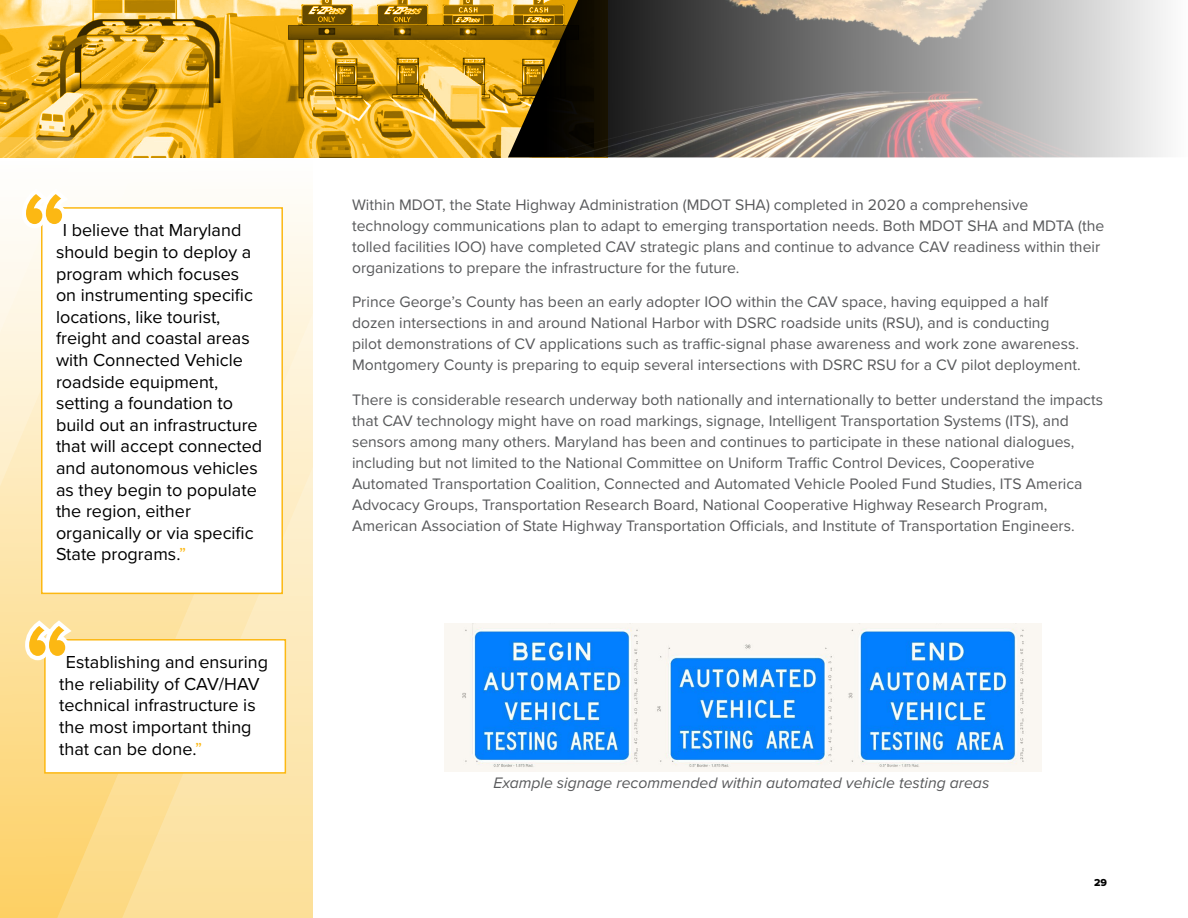
<style>
.page{position:relative;width:1188px;height:918px;background:#fff}
.page>*{position:absolute;margin:0;border:0;box-sizing:border-box;transform-origin:0 0}
.t1{font:700 104.55px "Proxima Nova";color:#a30c33;scale:.93 1}
.t2{font:18px/21.6px "Proxima Nova";color:#000}
.t3{font:15.75px/21px "Proxima Nova";color:#58595b}
.t4{font:italic 15.75px "Proxima Nova";color:#58595b}
.t5{font:10.5px "Proxima Nova Extrabld";color:#000}
.s1{color:#fcb813}
</style>
<div class="page">
<img style="left:0;top:0;width:508px;height:157px">
<img style="left:508px;top:0;width:658px;height:157px">
<svg style="left:132px;top:203px;width:572px;height:715px"></svg>
<svg style="left:0;top:137px;width:83px;height:21px;background:#f1bf45"></svg>
<svg style="left:0;top:204px;width:132px;height:714px;background:#fde19f"></svg>
<div style="left:42px;top:208px;width:240px;height:385px;background:#fff"></div>
<div style="left:41px;top:207px;width:242px;height:387px;border:2px solid #fcb813"></div>
<svg style="left:18px;top:204px;width:58px;height:29px"></svg>
<div style="left:45px;top:640px;width:240px;height:133px;background:#fff"></div>
<div style="left:44px;top:639px;width:242px;height:135px;border:2px solid #fcb813"></div>
<svg style="left:21px;top:614px;width:58px;height:51px"></svg>
<img style="left:444px;top:624px;width:598px;height:147px">
<h1 class="t1" style="left:22px;top:152px;width:50px">“</h1>
<p class="t2" style="left:56px;top:219px;width:208px;text-indent:7px">I believe that Maryland should begin to deploy a program which focuses on instrumenting specific locations, like tourist, freight and coastal areas with Connected Vehicle roadside equipment, setting a foundation to build out an infrastructure that will accept connected and autonomous vehicles as they begin to populate the region, either organically or via specific<br>State programs.<span class="s1">”</span></p>
<h1 class="t1" style="left:25px;top:584px;width:50px">“</h1>
<p class="t2" style="left:59px;top:651px;width:210px;text-indent:7px">Establishing and ensuring the reliability of CAV/HAV technical infrastructure is the most important thing that can be done.<span class="s1">”</span></p>
<p class="t3" style="left:352px;top:193px;width:754px">Within MDOT, the State Highway Administration (MDOT SHA) completed in 2020 a comprehensive technology communications plan to adapt to emerging transportation needs. Both MDOT SHA and MDTA (the tolled facilities IOO) have completed CAV strategic plans and continue to advance CAV readiness within their organizations to prepare the infrastructure for the future.</p>
<p class="t3" style="left:352px;top:291px;width:730px">Prince George’s County has been an early adopter IOO within the CAV space, having equipped a half dozen intersections in and around National Harbor with DSRC roadside units (RSU), and is conducting pilot demonstrations of CV applications such as traffic-signal phase awareness and work zone awareness.<br>Montgomery County is preparing to equip several intersections with DSRC RSU for a CV pilot deployment.</p>
<p class="t3" style="left:352px;top:388px;width:752px">There is considerable research underway both nationally and internationally to better understand the impacts that CAV technology might have on road markings, signage, Intelligent Transportation Systems (ITS), and sensors among many others. Maryland has been and continues to participate in these national dialogues, including but not limited to the National Committee on Uniform Traffic Control Devices, Cooperative Automated Transportation Coalition, Connected and Automated Vehicle Pooled Fund Studies, ITS America Advocacy Groups, Transportation Research Board, National Cooperative Highway Research Program, American Association of State Highway Transportation Officials, and Institute of Transportation Engineers.</p>
<p class="t4" style="left:494px;top:771px;width:497px">Example signage recommended within automated vehicle testing areas</p>
<p class="t5" style="left:1094px;top:875px;width:14px">29</p>
</div>
